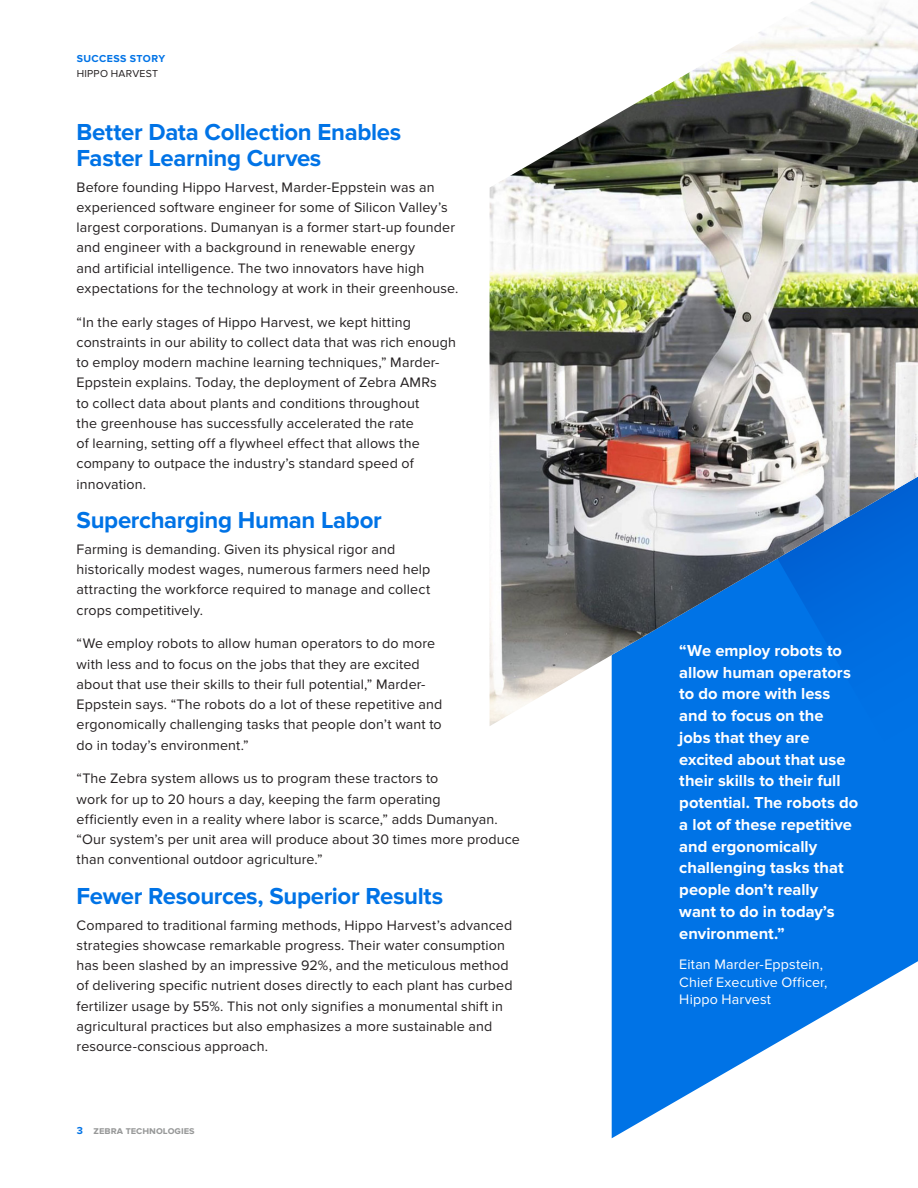
<style>
.page{position:relative;width:918px;height:1188px;background:#fff}
.page>*{position:absolute;margin:0;border:0;box-sizing:border-box;transform-origin:0 0}
.t1{font:700 24px/25.5px "Proxima Nova";letter-spacing:-.015em;color:#0073e6}
.t2{font:700 16.5px/21.8px "Proxima Nova";color:#fff}
.t3{font:14.25px/20.2px "Proxima Nova";letter-spacing:.01em;color:#231f20}
.t4{font:14.25px/17.2px "Proxima Nova";letter-spacing:.01em;color:#fff}
.t5{font:700 10.5px "Proxima Nova";color:#989999}
.t6{font:700 10.5px "Proxima Nova";letter-spacing:.045em;color:#0073e6}
.t7{font:10.5px "Proxima Nova";letter-spacing:.03em;color:#231f20}
.s1{color:#0073e6}
</style>
<div class="page">
<svg style="left:612px;top:781px;width:306px;height:357px;fill:#0073e6"></svg>
<div style="left:612px;top:726px;width:306px;height:55px;background:#0073e6"></div>
<img style="left:490px;top:1px;width:428px;height:725px">
<p class="t6" style="left:77px;top:53px;width:90px">SUCCESS STORY</p>
<p class="t7" style="left:77px;top:67px;width:83px">HIPPO HARVEST</p>
<h1 class="t1" style="left:77px;top:120px;width:326px">Better Data Collection Enables<br>Faster Learning Curves</h1>
<p class="t3" style="left:77px;top:177px;width:383px">Before founding Hippo Harvest, Marder-Eppstein was an experienced software engineer for some of Silicon Valley’s largest corporations. Dumanyan is a former start-up founder and engineer with a background in renewable energy<br>and artificial intelligence. The two innovators have high expectations for the technology at work in their greenhouse.</p>
<p class="t3" style="left:77px;top:312px;width:381px">“In the early stages of Hippo Harvest, we kept hitting constraints in our ability to collect data that was rich enough to employ modern machine learning techniques,” Marder-Eppstein explains. Today, the deployment of Zebra AMRs<br>to collect data about plants and conditions throughout<br>the greenhouse has successfully accelerated the rate<br>of learning, setting off a flywheel effect that allows the company to outpace the industry’s standard speed of innovation.</p>
<h1 class="t1" style="left:77px;top:508px;width:307px">Supercharging Human Labor</h1>
<p class="t3" style="left:77px;top:540px;width:355px">Farming is demanding. Given its physical rigor and historically modest wages, numerous farmers need help attracting the workforce required to manage and collect crops competitively.</p>
<p class="t3" style="left:77px;top:634px;width:367px">“We employ robots to allow human operators to do more with less and to focus on the jobs that they are excited about that use their skills to their full potential,” Marder-Eppstein says. “The robots do a lot of these repetitive and ergonomically challenging tasks that people don’t want to do in today’s environment.”</p>
<p class="t3" style="left:77px;top:769px;width:445px">“The Zebra system allows us to program these tractors to<br>work for up to 20 hours a day, keeping the farm operating<br>efficiently even in a reality where labor is scarce,” adds Dumanyan. “Our system’s per unit area will produce about 30 times more produce than conventional outdoor agriculture.”</p>
<h1 class="t1" style="left:77px;top:884px;width:368px">Fewer Resources, Superior Results</h1>
<p class="t3" style="left:77px;top:915px;width:438px">Compared to traditional farming methods, Hippo Harvest’s advanced strategies showcase remarkable progress. Their water consumption has been slashed by an impressive 92%, and the meticulous method of delivering specific nutrient doses directly to each plant has curbed fertilizer usage by 55%. This not only signifies a monumental shift in agricultural practices but also emphasizes a more sustainable and resource-conscious approach.</p>
<p class="t5" style="left:77px;top:1124px;width:119px"><span class="s1">3</span> zebra technologies</p>
<p class="t2" style="left:679px;top:640px;width:181px">“We employ robots to allow human operators to do more with less and to focus on the jobs that they are excited about that use their skills to their full potential. The robots do a lot of these repetitive and ergonomically challenging tasks that people don’t really want to do in today’s environment.”</p>
<p class="t4" style="left:679px;top:957px;width:150px">Eitan Marder-Eppstein,<br>Chief Executive Officer,<br>Hippo Harvest</p>
</div>
